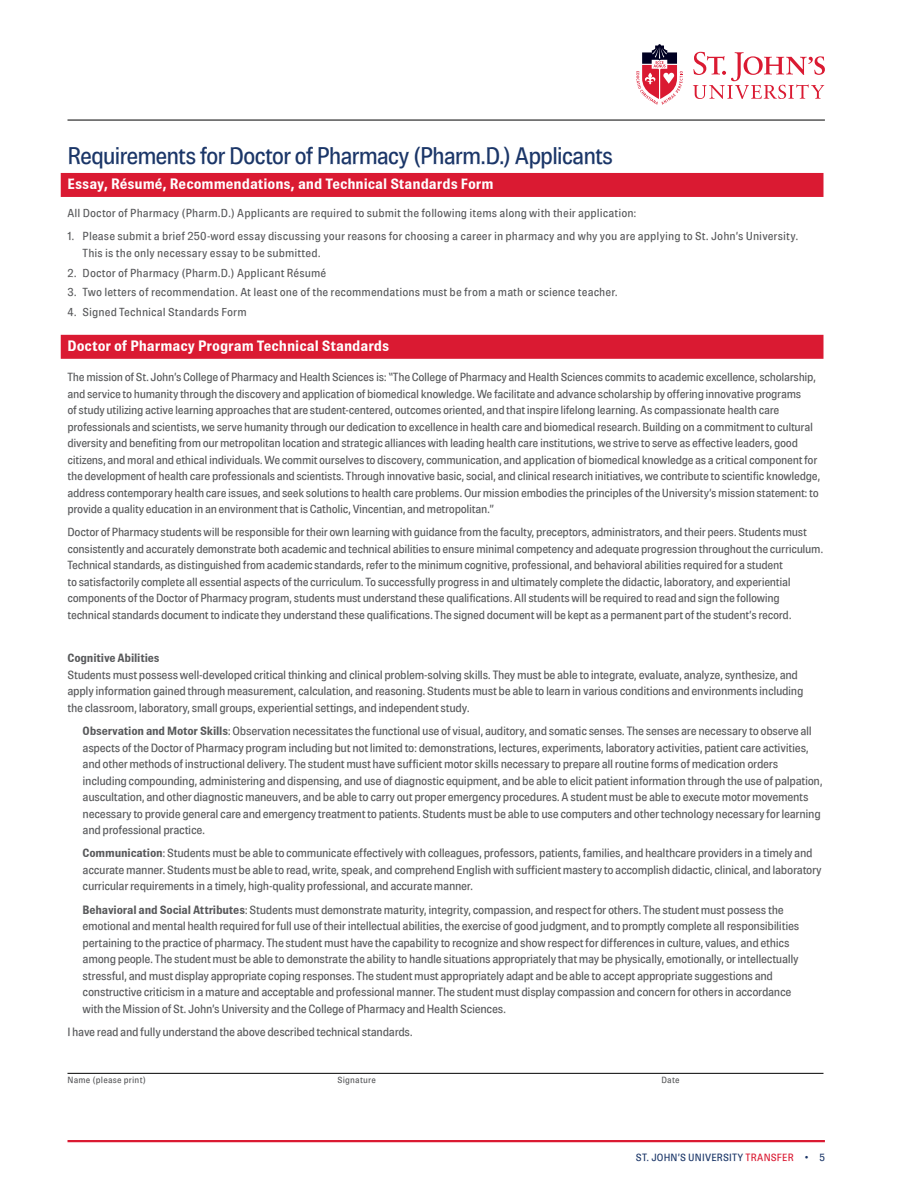
<style>
.page{position:relative;width:918px;height:1188px;background:#fff}
.page>*{position:absolute;margin:0;border:0;box-sizing:border-box;transform-origin:0 0}
.t1{font:24px "Brown";letter-spacing:-.045em;color:#1b3668}
.t2{font:700 15px "Brown";letter-spacing:-.005em;color:#fff}
.t3{font:12px/16.5px "Brown";letter-spacing:-.025em;color:#58595b}
.t4{font:700 12px "Brown";letter-spacing:-.015em;color:#58595b}
.t5{font:11.7px/16.5px "Brown";letter-spacing:-.025em;color:#58595b}
.t6{font:11.7px/16.5px "Brown";letter-spacing:.005em;color:#58595b}
.t7{font:10.5px "Brown";letter-spacing:.015em;color:#1b3668}
.t8{font:9px "Brown";letter-spacing:.025em;color:#58595b}
.s1{font-weight:700}
.s2{color:#da1a32}
</style>
<div class="page">
<hr style="left:68px;top:120px;width:757px;height:1px;background:#000">
<hr style="left:68px;top:1140px;width:757px;height:2px;background:#da1a32">
<svg style="left:636px;top:44px;width:47px;height:61px"></svg>
<svg style="left:693px;top:52px;width:132px;height:47px"></svg>
<div style="left:61px;top:335px;width:763px;height:24px;background:#da1a32"></div>
<hr style="left:68px;top:1073px;width:756px;height:1px;background:#000">
<div style="left:61px;top:173px;width:763px;height:24px;background:#da1a32"></div>
<h1 class="t1" style="left:68px;top:143px;width:547px">Requirements for Doctor of Pharmacy (Pharm.D.) Applicants</h1>
<p class="t2" style="left:68px;top:176px;width:428px">Essay, Résumé, Recommendations, and Technical Standards Form</p>
<p class="t6" style="left:68px;top:205px;width:571px">All Doctor of Pharmacy (Pharm.D.) Applicants are required to submit the following items along with their application:</p>
<p class="t6" style="left:83px;top:228px;width:717px;text-indent:-15px">1. Please submit a brief 250-word essay discussing your reasons for choosing a career in pharmacy and why you are applying to St. John’s University.<br>This is the only necessary essay to be submitted.</p>
<p class="t6" style="left:67px;top:264px;width:260px">2. Doctor of Pharmacy (Pharm.D.) Applicant Résumé</p>
<p class="t6" style="left:67px;top:284px;width:552px">3. Two letters of recommendation. At least one of the recommendations must be from a math or science teacher.</p>
<p class="t6" style="left:67px;top:303px;width:181px">4. Signed Technical Standards Form</p>
<p class="t2" style="left:68px;top:338px;width:323px">Doctor of Pharmacy Program Technical Standards</p>
<p class="t5" style="left:68px;top:369px;width:754px">The mission of St. John’s College of Pharmacy and Health Sciences is: “The College of Pharmacy and Health Sciences commits to academic excellence, scholarship, and service to humanity through the discovery and application of biomedical knowledge. We facilitate and advance scholarship by offering innovative programs<br>of study utilizing active learning approaches that are student-centered, outcomes oriented, and that inspire lifelong learning. As compassionate health care professionals and scientists, we serve humanity through our dedication to excellence in health care and biomedical research. Building on a commitment to cultural diversity and benefiting from our metropolitan location and strategic alliances with leading health care institutions, we strive to serve as effective leaders, good citizens, and moral and ethical individuals. We commit ourselves to discovery, communication, and application of biomedical knowledge as a critical component for the development of health care professionals and scientists. Through innovative basic, social, and clinical research initiatives, we contribute to scientific knowledge, address contemporary health care issues, and seek solutions to health care problems. Our mission embodies the principles of the University’s mission statement: to provide a quality education in an environment that is Catholic, Vincentian, and metropolitan.”</p>
<p class="t5" style="left:68px;top:524px;width:757px">Doctor of Pharmacy students will be responsible for their own learning with guidance from the faculty, preceptors, administrators, and their peers. Students must consistently and accurately demonstrate both academic and technical abilities to ensure minimal competency and adequate progression throughout the curriculum.<br>Technical standards, as distinguished from academic standards, refer to the minimum cognitive, professional, and behavioral abilities required for a student<br>to satisfactorily complete all essential aspects of the curriculum. To successfully progress in and ultimately complete the didactic, laboratory, and experiential components of the Doctor of Pharmacy program, students must understand these qualifications. All students will be required to read and sign the following technical standards document to indicate they understand these qualifications. The signed document will be kept as a permanent part of the student’s record.</p>
<p class="t4" style="left:68px;top:652px;width:94px">Cognitive Abilities</p>
<p class="t3" style="left:68px;top:667px;width:738px">Students must possess well-developed critical thinking and clinical problem-solving skills. They must be able to integrate, evaluate, analyze, synthesize, and apply information gained through measurement, calculation, and reasoning. Students must be able to learn in various conditions and environments including the classroom, laboratory, small groups, experiential settings, and independent study.</p>
<p class="t3" style="left:83px;top:723px;width:742px"><span class="s1">Observation and Motor Skills</span>: Observation necessitates the functional use of visual, auditory, and somatic senses. The senses are necessary to observe all aspects of the Doctor of Pharmacy program including but not limited to: demonstrations, lectures, experiments, laboratory activities, patient care activities, and other methods of instructional delivery. The student must have sufficient motor skills necessary to prepare all routine forms of medication orders including compounding, administering and dispensing, and use of diagnostic equipment, and be able to elicit patient information through the use of palpation, auscultation, and other diagnostic maneuvers, and be able to carry out proper emergency procedures. A student must be able to execute motor movements necessary to provide general care and emergency treatment to patients. Students must be able to use computers and other technology necessary for learning and professional practice.</p>
<p class="t3" style="left:83px;top:845px;width:741px"><span class="s1">Communication</span>: Students must be able to communicate effectively with colleagues, professors, patients, families, and healthcare providers in a timely and accurate manner. Students must be able to read, write, speak, and comprehend English with sufficient mastery to accomplish didactic, clinical, and laboratory curricular requirements in a timely, high-quality professional, and accurate manner.</p>
<p class="t3" style="left:83px;top:901px;width:718px"><span class="s1">Behavioral and Social Attributes</span>: Students must demonstrate maturity, integrity, compassion, and respect for others. The student must possess the emotional and mental health required for full use of their intellectual abilities, the exercise of good judgment, and to promptly complete all responsibilities pertaining to the practice of pharmacy. The student must have the capability to recognize and show respect for differences in culture, values, and ethics among people. The student must be able to demonstrate the ability to handle situations appropriately that may be physically, emotionally, or intellectually stressful, and must display appropriate coping responses. The student must appropriately adapt and be able to accept appropriate suggestions and constructive criticism in a mature and acceptable and professional manner. The student must display compassion and concern for others in accordance with the Mission of St. John’s University and the College of Pharmacy and Health Sciences.</p>
<p class="t3" style="left:68px;top:1023px;width:347px">I have read and fully understand the above described technical standards.</p>
<p class="t8" style="left:68px;top:1075px;width:80px">Name (please print)</p>
<p class="t8" style="left:337px;top:1075px;width:40px">Signature</p>
<p class="t8" style="left:661px;top:1075px;width:20px">Date</p>
<p class="t7" style="left:636px;top:1152px;width:191px">ST. JOHN’S UNIVERSITY <span class="s2">TRANSFER</span> • 5</p>
</div>
